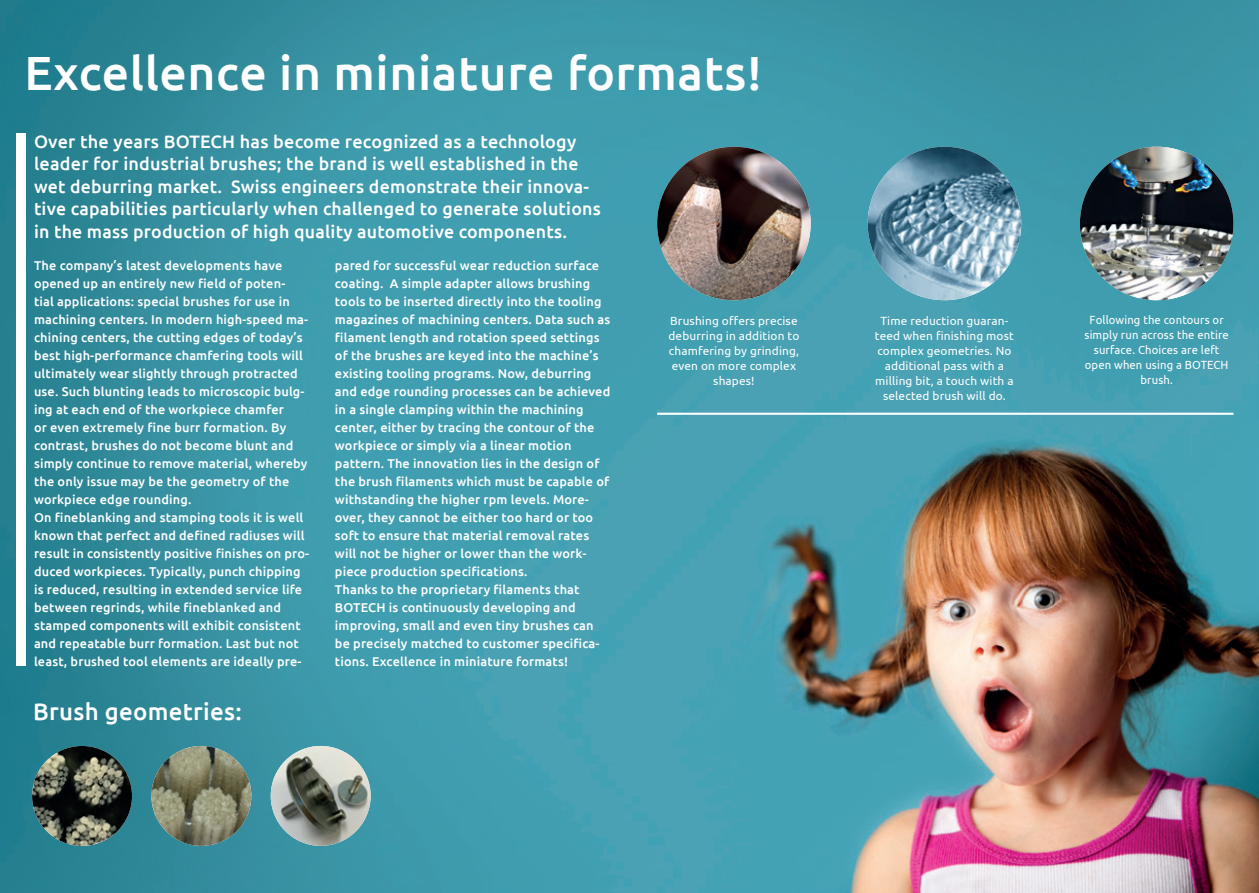
<style>
.page{position:relative;width:1259px;height:893px;background:#fff}
.page>*{position:absolute;margin:0;border:0;box-sizing:border-box;transform-origin:0 0}
.t1{font:500 48px "Ubuntu";letter-spacing:.01em;color:#fff}
.t2{font:500 24px "Ubuntu";letter-spacing:.01em;color:#fff}
.t3{font:500 18px/22.5px "Ubuntu";letter-spacing:.01em;color:#fff}
.t4{font:500 12.75px/18px "Ubuntu";letter-spacing:.01em;color:#fff}
.t5{font:11.85px/15px "Ubuntu";letter-spacing:.01em;color:#fff;text-align:center}
.t6{font:11.85px/15px "Ubuntu";letter-spacing:.01em;color:#fff;text-align:center;scale:.95 1}
</style>
<div class="page">
<img style="left:0;top:0;width:1259px;height:893px">
<div style="left:16px;top:134px;width:10px;height:532px;background:#fff"></div>
<img style="left:32px;top:746px;width:100px;height:100px;border-radius:50px">
<img style="left:151px;top:746px;width:100px;height:100px;border-radius:50px">
<img style="left:271px;top:746px;width:100px;height:100px;border-radius:50px">
<hr style="left:657px;top:413px;width:576px;height:2px;background:#fff">
<img style="left:867px;top:147px;width:154px;height:153px;border-radius:77px">
<img style="left:1080px;top:147px;width:153px;height:153px;border-radius:77px">
<img style="left:657px;top:147px;width:153px;height:153px;border-radius:77px">
<h1 class="t1" style="left:24px;top:43px;width:739px">Excellence in miniature formats!</h1>
<p class="t3" style="left:34px;top:130px;width:568px">Over the years BOTECH has become recognized as a technology leader for industrial brushes; the brand is well established in the wet deburring market. Swiss engineers demonstrate their innova&shy;tive capabilities particularly when challenged to generate solutions in the mass production of high quality automotive components.</p>
<p class="t4" style="left:34px;top:256px;width:277px">The company’s latest developments have opened up an entirely new field of poten-<br>tial applications: special brushes for use in machining centers. In modern high-speed ma&shy;chining centers, the cutting edges of today’s best high-performance chamfering tools will ultimately wear slightly through protracted use. Such blunting leads to microscopic bulg&shy;ing at each end of the workpiece chamfer<br>or even extremely fine burr formation. By contrast, brushes do not become blunt and simply continue to remove material, whereby the only issue may be the geometry of the workpiece edge rounding.<br>On fineblanking and stamping tools it is well known that perfect and defined radiuses will result in consistently positive finishes on pro&shy;duced workpieces. Typically, punch chipping is reduced, resulting in extended service life between regrinds, while fineblanked and stamped components will exhibit consistent and repeatable burr formation. Last but not least, brushed tool elements are ideally pre-</p>
<p class="t4" style="left:335px;top:256px;width:277px">pared for successful wear reduction surface coating. A simple adapter allows brushing tools to be inserted directly into the tooling magazines of machining centers. Data such as filament length and rotation speed settings of the brushes are keyed into the machine’s existing tooling programs. Now, deburring and edge rounding processes can be achieved in a single clamping within the machining center, either by tracing the contour of the workpiece or simply via a linear motion pattern. The innovation lies in the design of the brush filaments which must be capable of withstanding the higher rpm levels. More&shy;over, they cannot be either too hard or too soft to ensure that material removal rates will not be higher or lower than the work&shy;piece production specifications.<br>Thanks to the proprietary filaments that BOTECH is continuously developing and improving, small and even tiny brushes can be precisely matched to customer specifica&shy;tions. Excellence in miniature formats!</p>
<h2 class="t2" style="left:33px;top:696px;width:210px">Brush geometries:</h2>
<p class="t5" style="left:668px;top:313px;width:132px">Brushing offers precise deburring in addition to chamfering by grinding, even on more complex shapes!</p>
<p class="t5" style="left:875px;top:313px;width:140px">Time reduction guaran&shy;teed when finishing most complex geometries. No additional pass with a milling bit, a touch with a selected brush will do.</p>
<p class="t6" style="left:1084px;top:311px;width:153px">Following the contours or simply run across the entire surface. Choices are left open when using a BOTECH brush.</p>
</div>
